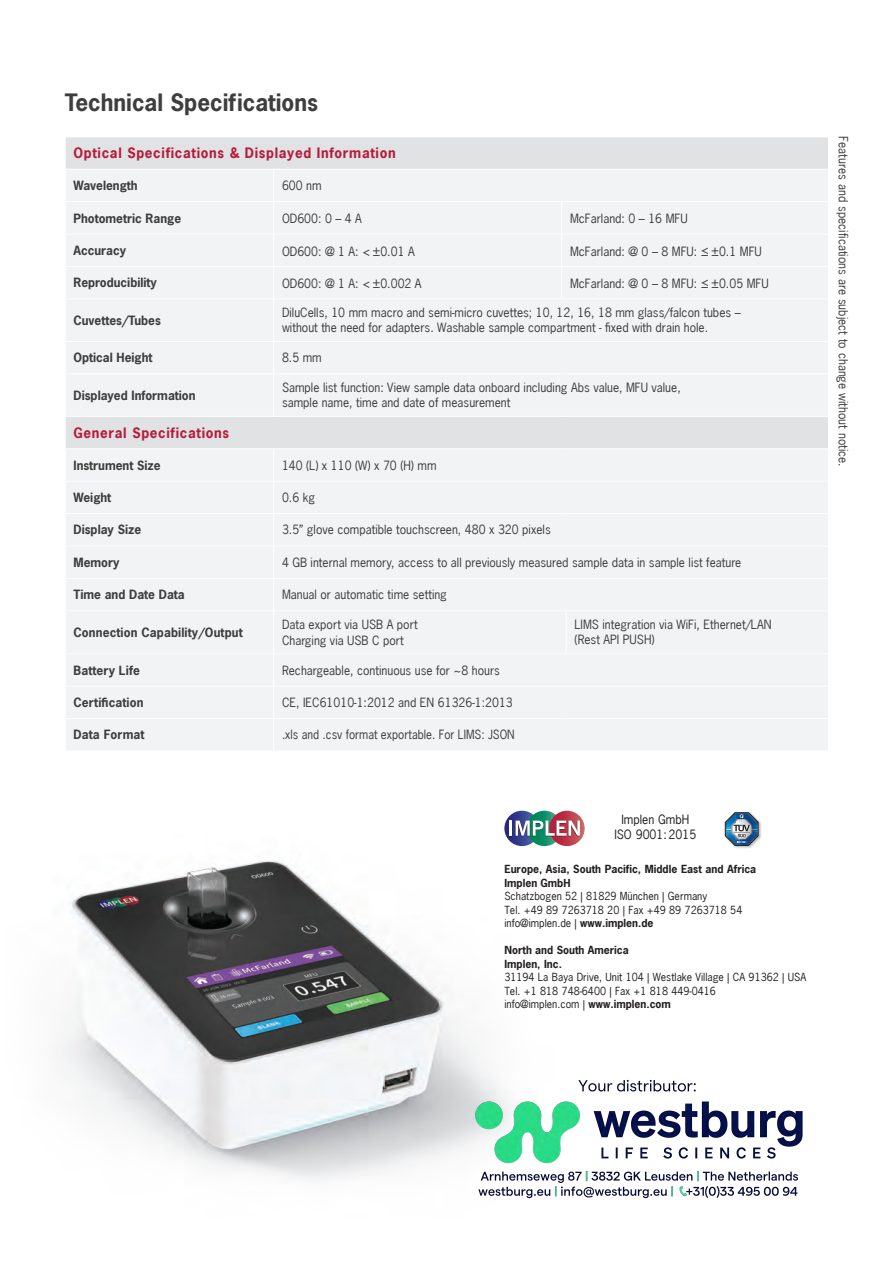
<style>
.page{position:relative;width:893px;height:1263px;background:#fff}
.page>*{position:absolute;margin:0;border:0;box-sizing:border-box;transform-origin:0 0}
.t1{font:700 22.5px "News Gothic";color:#3e3e3f}
.t2{font:700 13.5px "News Gothic";letter-spacing:.05em;color:#b71b3b}
.t3{font:12px/15px "News Gothic";color:#3e3e3f}
.t4{font:700 12px "News Gothic";color:#3e3e3f}
.t5{font:12px "News Gothic";color:#3e3e3f;scale:.96 1}
.t6{font:12px/15.5px "News Gothic";color:#231f20;text-align:center}
.t7{font:10.5px/13.5px "News Gothic";color:#231f20}
.t8{font:700 10.5px/13.5px "News Gothic";color:#231f20}
.s1{font-family:"Sathu"}
.s2{font-weight:700}
</style>
<div class="page">
<img style="left:58px;top:810px;width:523px;height:369px">
<div style="left:66px;top:137px;width:762px;height:32px;background:#e1e2e4"></div>
<div style="left:66px;top:170px;width:762px;height:580px;background:#f2f3f4"></div>
<hr style="left:273px;top:170px;width:1px;height:31px;background:#fff">
<hr style="left:65px;top:201px;width:209px;height:1px;background:#fff">
<hr style="left:274px;top:201px;width:288px;height:1px;background:#fff">
<hr style="left:273px;top:202px;width:1px;height:32px;background:#fff">
<hr style="left:561px;top:202px;width:1px;height:32px;background:#fff">
<hr style="left:566px;top:201px;width:263px;height:1px;background:#fff">
<hr style="left:65px;top:234px;width:209px;height:1px;background:#fff">
<hr style="left:274px;top:234px;width:288px;height:1px;background:#fff">
<hr style="left:273px;top:234px;width:1px;height:32px;background:#fff">
<hr style="left:561px;top:234px;width:1px;height:32px;background:#fff">
<hr style="left:566px;top:234px;width:263px;height:1px;background:#fff">
<hr style="left:65px;top:266px;width:209px;height:1px;background:#fff">
<hr style="left:274px;top:266px;width:288px;height:1px;background:#fff">
<hr style="left:273px;top:267px;width:1px;height:31px;background:#fff">
<hr style="left:561px;top:267px;width:1px;height:31px;background:#fff">
<hr style="left:566px;top:266px;width:263px;height:1px;background:#fff">
<hr style="left:65px;top:298px;width:209px;height:1px;background:#fff">
<hr style="left:274px;top:298px;width:288px;height:1px;background:#fff">
<hr style="left:273px;top:299px;width:1px;height:42px;background:#fff">
<hr style="left:566px;top:298px;width:263px;height:1px;background:#fff">
<hr style="left:65px;top:341px;width:209px;height:1px;background:#fff">
<hr style="left:274px;top:341px;width:288px;height:1px;background:#fff">
<hr style="left:273px;top:342px;width:1px;height:31px;background:#fff">
<hr style="left:566px;top:341px;width:263px;height:1px;background:#fff">
<hr style="left:65px;top:373px;width:209px;height:1px;background:#fff">
<hr style="left:274px;top:373px;width:288px;height:1px;background:#fff">
<hr style="left:273px;top:374px;width:1px;height:42px;background:#fff">
<hr style="left:566px;top:373px;width:263px;height:1px;background:#fff">
<hr style="left:65px;top:416px;width:209px;height:1px;background:#fff">
<hr style="left:274px;top:416px;width:288px;height:1px;background:#fff">
<hr style="left:566px;top:416px;width:263px;height:1px;background:#fff">
<hr style="left:65px;top:448px;width:209px;height:1px;background:#fff">
<hr style="left:274px;top:448px;width:288px;height:1px;background:#fff">
<hr style="left:273px;top:449px;width:1px;height:32px;background:#fff">
<hr style="left:566px;top:448px;width:263px;height:1px;background:#fff">
<hr style="left:65px;top:481px;width:209px;height:1px;background:#fff">
<hr style="left:274px;top:481px;width:288px;height:1px;background:#fff">
<hr style="left:273px;top:482px;width:1px;height:31px;background:#fff">
<hr style="left:566px;top:481px;width:263px;height:1px;background:#fff">
<hr style="left:65px;top:513px;width:209px;height:1px;background:#fff">
<hr style="left:274px;top:513px;width:288px;height:1px;background:#fff">
<hr style="left:273px;top:514px;width:1px;height:32px;background:#fff">
<hr style="left:566px;top:513px;width:263px;height:1px;background:#fff">
<hr style="left:65px;top:546px;width:209px;height:1px;background:#fff">
<hr style="left:274px;top:546px;width:288px;height:1px;background:#fff">
<hr style="left:273px;top:546px;width:1px;height:32px;background:#fff">
<hr style="left:566px;top:546px;width:263px;height:1px;background:#fff">
<hr style="left:65px;top:578px;width:209px;height:1px;background:#fff">
<hr style="left:274px;top:578px;width:288px;height:1px;background:#fff">
<hr style="left:273px;top:579px;width:1px;height:31px;background:#fff">
<hr style="left:566px;top:578px;width:263px;height:1px;background:#fff">
<hr style="left:65px;top:610px;width:209px;height:1px;background:#fff">
<hr style="left:274px;top:610px;width:288px;height:1px;background:#fff">
<hr style="left:273px;top:611px;width:1px;height:42px;background:#fff">
<hr style="left:566px;top:610px;width:263px;height:1px;background:#fff">
<hr style="left:566px;top:611px;width:1px;height:42px;background:#fff">
<hr style="left:65px;top:653px;width:209px;height:1px;background:#fff">
<hr style="left:274px;top:653px;width:288px;height:1px;background:#fff">
<hr style="left:273px;top:654px;width:1px;height:32px;background:#fff">
<hr style="left:566px;top:653px;width:263px;height:1px;background:#fff">
<hr style="left:65px;top:686px;width:209px;height:1px;background:#fff">
<hr style="left:274px;top:686px;width:288px;height:1px;background:#fff">
<hr style="left:273px;top:686px;width:1px;height:32px;background:#fff">
<hr style="left:566px;top:686px;width:263px;height:1px;background:#fff">
<hr style="left:65px;top:718px;width:209px;height:1px;background:#fff">
<hr style="left:274px;top:718px;width:288px;height:1px;background:#fff">
<hr style="left:273px;top:719px;width:1px;height:32px;background:#fff">
<hr style="left:566px;top:718px;width:263px;height:1px;background:#fff">
<svg style="left:504px;top:811px;width:36px;height:35px"></svg>
<svg style="left:549px;top:811px;width:36px;height:35px"></svg>
<hr style="left:509px;top:821px;width:3px;height:15px;background:#fff">
<svg style="left:515px;top:811px;width:65px;height:35px"></svg>
<div style="left:724px;top:812px;width:38px;height:37px;background:#231f20;opacity:.35"></div>
<svg style="left:725px;top:812px;width:33px;height:33px"></svg>
<img style="left:458px;top:1065px;width:345px;height:134px">
<h1 class="t1" style="left:65px;top:87px;width:255px">Technical Specifications</h1>
<p class="t2" style="left:74px;top:144px;width:324px">Optical Specifications &amp; Displayed Information</p>
<p class="t4" style="left:74px;top:178px;width:66px">Wavelength</p>
<p class="t3" style="left:282px;top:178px;width:41px">600 nm</p>
<p class="t4" style="left:74px;top:210px;width:109px">Photometric Range</p>
<p class="t3" style="left:282px;top:210px;width:81px">OD600: 0 – 4 A</p>
<p class="t3" style="left:570px;top:210px;width:119px">McFarland: 0 – 16 MFU</p>
<p class="t4" style="left:74px;top:242px;width:54px">Accuracy</p>
<p class="t3" style="left:282px;top:244px;width:134px">OD600: @ 1 A: <span class="s1">&lt; ±</span>0.01 A</p>
<p class="t3" style="left:570px;top:244px;width:193px">McFarland: @ 0 – 8 MFU: <span class="s1">≤ ±</span>0.1 MFU</p>
<p class="t4" style="left:74px;top:275px;width:85px">Reproducibility</p>
<p class="t3" style="left:282px;top:276px;width:141px">OD600: @ 1 A: <span class="s1">&lt; ±</span>0.002 A</p>
<p class="t3" style="left:570px;top:276px;width:200px">McFarland: @ 0 – 8 MFU: <span class="s1">≤ ±</span>0.05 MFU</p>
<p class="t4" style="left:74px;top:312px;width:89px">Cuvettes/Tubes</p>
<p class="t3" style="left:282px;top:305px;width:460px">DiluCells, 10 mm macro and semi-micro cuvettes; 10, 12, 16, 18 mm glass/falcon tubes – without the need for adapters. Washable sample compartment - fixed with drain hole.</p>
<p class="t4" style="left:74px;top:350px;width:81px">Optical Height</p>
<p class="t3" style="left:282px;top:350px;width:41px">8.5 mm</p>
<p class="t4" style="left:74px;top:387px;width:124px">Displayed Information</p>
<p class="t3" style="left:282px;top:380px;width:400px">Sample list function: View sample data onboard including Abs value, MFU value, sample name, time and date of measurement</p>
<p class="t2" style="left:74px;top:424px;width:157px">General Specifications</p>
<p class="t4" style="left:74px;top:457px;width:89px">Instrument Size</p>
<p class="t3" style="left:282px;top:457px;width:156px">140 (L) x 110 (W) x 70 (H) mm</p>
<p class="t4" style="left:74px;top:490px;width:39px">Weight</p>
<p class="t3" style="left:282px;top:490px;width:35px">0.6 kg</p>
<p class="t4" style="left:74px;top:522px;width:69px">Display Size</p>
<p class="t3" style="left:282px;top:522px;width:270px">3.5” glove compatible touchscreen, 480 x 320 pixels</p>
<p class="t4" style="left:74px;top:554px;width:47px">Memory</p>
<p class="t3" style="left:282px;top:555px;width:461px">4 GB internal memory, access to all previously measured sample data in sample list feature</p>
<p class="t4" style="left:74px;top:587px;width:113px">Time and Date Data</p>
<p class="t3" style="left:282px;top:587px;width:166px">Manual or automatic time setting</p>
<p class="t4" style="left:74px;top:624px;width:171px">Connection Capability/Output</p>
<p class="t3" style="left:282px;top:617px;width:137px;line-height:15.8px">Data export via USB A port<br>Charging via USB C port</p>
<p class="t3" style="left:574px;top:617px;width:199px">LIMS integration via WiFi, Ethernet/LAN (Rest API PUSH)</p>
<p class="t4" style="left:74px;top:662px;width:68px">Battery Life</p>
<p class="t3" style="left:282px;top:662px;width:220px">Rechargeable, continuous use for ~8 hours</p>
<p class="t4" style="left:74px;top:694px;width:72px">Certification</p>
<p class="t3" style="left:282px;top:695px;width:232px">CE, IEC61010-1:2012 and EN 61326-1:2013</p>
<p class="t4" style="left:74px;top:727px;width:73px">Data Format</p>
<p class="t5" style="left:282px;top:727px;width:244px">.xls and .csv format exportable. For LIMS: JSON</p>
<p class="t6" style="left:614px;top:811px;width:83px">Implen GmbH<br>ISO 9001:2015</p>
<p class="t8" style="left:504px;top:862px;width:253px">Europe, Asia, South Pacific, Middle East and Africa<br>Implen GmbH</p>
<p class="t7" style="left:504px;top:889px;width:239px">Schatzbogen 52 | 81829 München | Germany<br>Tel. +49 89 7263718 20 | Fax +49 89 7263718 54 info@implen.de | <span class="s2">www.implen.de</span></p>
<p class="t8" style="left:504px;top:943px;width:126px">North and South America<br>Implen, Inc.</p>
<p class="t7" style="left:504px;top:971px;width:303px">31194 La Baya Drive, Unit 104 | Westlake Village | CA 91362 | USA<br>Tel. +1 818 748-6400 | Fax +1 818 449-0416<br>info@implen.com | <span class="s2">www.implen.com</span></p>
<p class="t3" style="left:851px;top:136px;width:332px;rotate:90deg">Features and specifications are subject to change without notice.</p>
</div>
